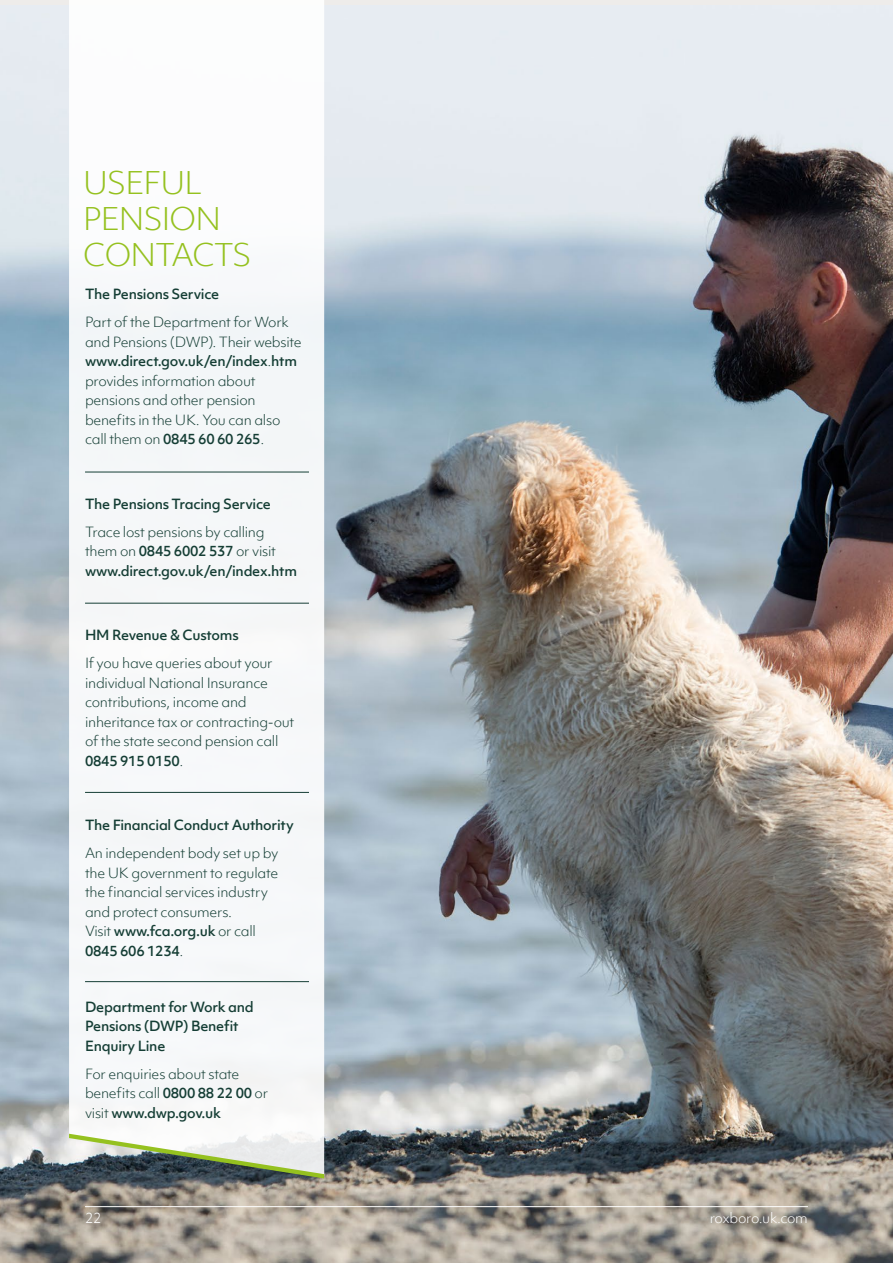
<style>
.page{position:relative;width:893px;height:1263px;background:#fff}
.page>*{position:absolute;margin:0;border:0;box-sizing:border-box;transform-origin:0 0}
.t1{font:300 30px/36px "Objektiv Mk 1";letter-spacing:-.05em;color:#95c11f}
.t2{font:300 13.5px/19.5px "Objektiv Mk 1";letter-spacing:-.02em;color:#153e35}
.t3{font:500 13.5px/19.5px "Objektiv Mk 1";letter-spacing:-.02em;color:#153e35}
.t4{font:300 13.5px "Objektiv Mk 1";letter-spacing:-.02em;color:#fff}
.s1{font-weight:500}
.s2{font-weight:300}
</style>
<div class="page">
<img style="left:0;top:5px;width:893px;height:1258px">
<hr style="left:85px;top:1206px;width:723px;height:1px;background:#fff">
<div style="left:69px;top:5px;width:255px;height:1129px;background:#f6f8f9"></div>
<hr style="left:85px;top:472px;width:224px;height:1px;background:#153e35">
<hr style="left:85px;top:603px;width:224px;height:1px;background:#153e35">
<hr style="left:85px;top:792px;width:224px;height:1px;background:#153e35">
<hr style="left:85px;top:981px;width:224px;height:1px;background:#153e35">
<svg style="left:69px;top:1134px;width:255px;height:44px"></svg>
<h1 class="t1" style="left:83px;top:165px;width:170px">USEFUL<br>PENSION<br>CONTACTS</h1>
<p class="t3" style="left:85px;top:284px;width:136px">The Pensions Service</p>
<p class="t2" style="left:85px;top:312px;width:218px">Part of the Department for Work and Pensions (DWP). Their website <span class="s1">www.direct.gov.uk/en/index</span>.<span class="s1">htm </span>provides information about pensions and other pension benefits in the UK. You can also call them on <span class="s1">0845 60 60 265</span>.</p>
<p class="t3" style="left:85px;top:493px;width:187px">The Pensions Tracing Service</p>
<p class="t3" style="left:85px;top:521px;width:214px"><span class="s2">Trace lost pensions by calling them on</span> 0845 6002 537 <span class="s2">or visit </span>www.direct.gov.uk/en/index.htm</p>
<p class="t3" style="left:85px;top:625px;width:155px">HM Revenue &amp; Customs</p>
<p class="t2" style="left:85px;top:653px;width:211px">If you have queries about your individual National Insurance contributions, income and inheritance tax or contracting-out of the state second pension call<br><span class="s1">0845 915 0150</span>.</p>
<p class="t3" style="left:85px;top:815px;width:210px">The Financial Conduct Authority</p>
<p class="t2" style="left:85px;top:843px;width:195px">An independent body set up by the UK government to regulate the financial services industry and protect consumers.<br>Visit <span class="s1">www.fca.org.uk</span> or call<br><span class="s1">0845 606 1234</span>.</p>
<p class="t3" style="left:85px;top:996px;width:170px">Department for Work and<br>Pensions (DWP) Benefit<br>Enquiry Line</p>
<p class="t2" style="left:85px;top:1064px;width:185px">For enquiries about state benefits call <span class="s1">0800 88 22 00</span> or visit <span class="s1">www.dwp.gov.uk</span></p>
<p class="t4" style="left:85px;top:1208px;width:18px">22</p>
<p class="t4" style="left:710px;top:1208px;width:100px">roxboro.uk.com</p>
</div>
